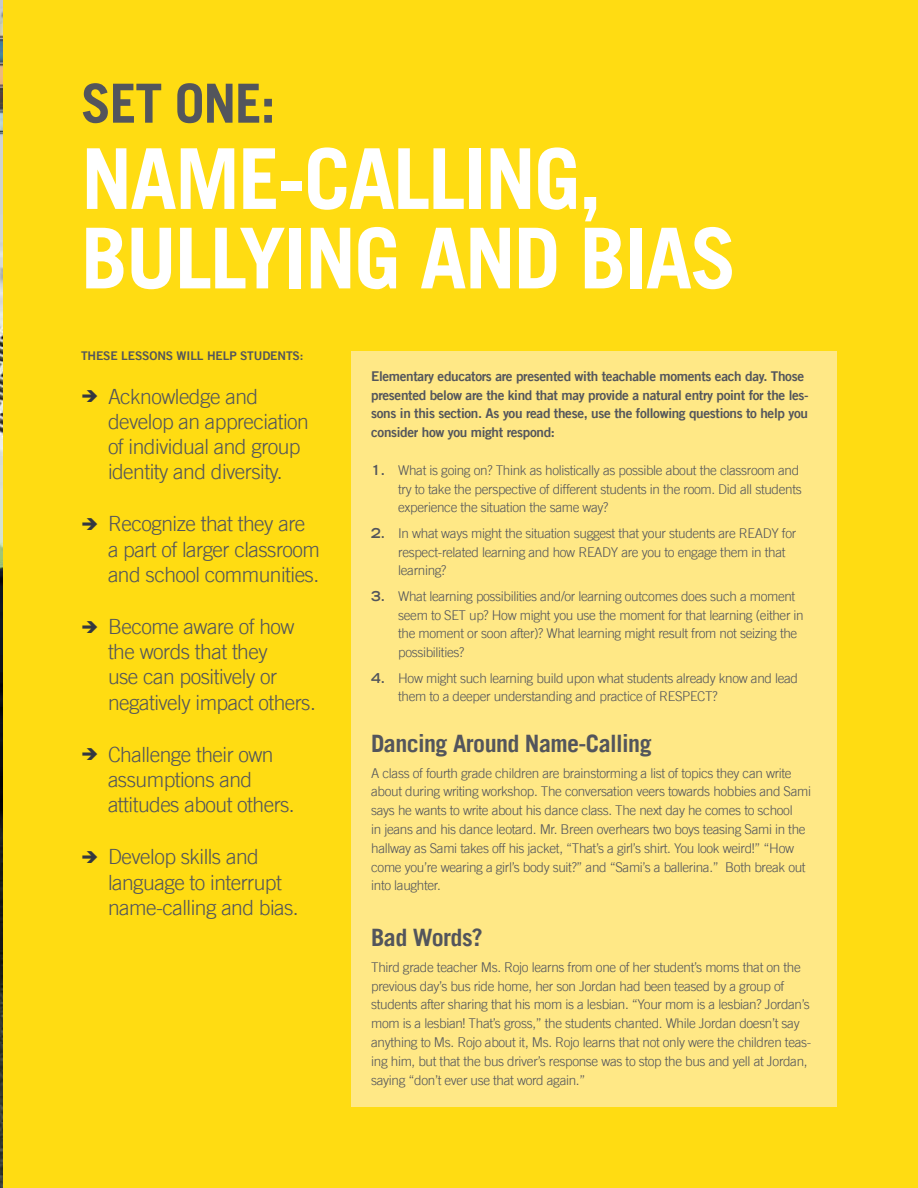
<style>
.page{position:relative;width:918px;height:1188px;background:#ffdc12}
.page>*{position:absolute;margin:0;border:0;box-sizing:border-box;transform-origin:0 0}
.t1{font:700 84px/79.5px "Trade Gothic";letter-spacing:-.025em;color:#fff}
.t2{font:700 54px "Trade Gothic";color:#53555c}
.t3{font:700 24px "Trade Gothic LT";letter-spacing:-.025em;color:#53555c}
.t4{font:300 21px/25.2px "Trade Gothic LT";letter-spacing:-.025em;color:#53555c}
.t5{font:300 13.5px/18.8px "Trade Gothic LT";letter-spacing:-.025em;color:#53555c}
.t6{font:13.5px/18.8px "Trade Gothic LT Bold Two";letter-spacing:-.025em;color:#53555c}
.t7{font:12px "Trade Gothic LT Bold Two";color:#53555c}
.s1{font-weight:700;font-stretch:expanded}
</style>
<div class="page">
<img style="left:0;top:0;width:2px;height:1188px">
<div style="left:351px;top:351px;width:486px;height:756px;background:#ffe886"></div>
<h2 class="t2" style="left:81px;top:70px;width:196px">SET ONE:</h2>
<h1 class="t1" style="left:81px;top:138px;width:305px">NAME-CALLIN</h1>
<h1 class="t1" style="left:81px;top:138px;width:579px;text-indent:453px">G,<br>BULLYING AND BIAS</h1>
<p class="t7" style="left:81px;top:348px;width:15px">These</p>
<p class="t7" style="left:121px;top:348px;width:9px">lessons</p>
<p class="t7" style="left:177px;top:348px;width:8px">will</p>
<p class="t7" style="left:207px;top:348px;width:9px">help</p>
<p class="t7" style="left:240px;top:348px;width:9px">students</p>
<p class="t7" style="left:300px;top:348px;width:5px">:</p>
<h3 class="t4" style="left:108px;top:383px;width:202px">Acknowledge and develop an appreciation of individual and group identity and diversity.</h3>
<h3 class="t4" style="left:108px;top:511px;width:214px">Recognize that they are a part of larger classroom and school communities.</h3>
<h3 class="t4" style="left:108px;top:614px;width:209px">Become aware of how the words that they<br>use can positively or negatively impact others.</h3>
<h3 class="t4" style="left:108px;top:741px;width:188px">Challenge their own assumptions and attitudes about others.</h3>
<h3 class="t4" style="left:108px;top:844px;width:192px">Develop skills and language to interrupt name-calling and bias.</h3>
<p class="t6" style="left:371px;top:367px;width:439px">Elementary educators are presented with teachable moments each day. Those presented below are the kind that may provide a natural entry point for the les&shy;sons in this section. As you read these, use the following questions to help you consider how you might respond:</p>
<p class="t5" style="left:398px;top:460px;width:405px;text-indent:-27px"><span class="s1">1.</span> What is going on? Think as holistically as possible about the classroom and try to take the perspective of different students in the room. Did all students experience the situation the same way?</p>
<p class="t5" style="left:398px;top:523px;width:400px;text-indent:-27px"><span class="s1">2.</span> In what ways might the situation suggest that your students are READY for respect-related learning and how READY are you to engage them in that learning?</p>
<p class="t5" style="left:398px;top:586px;width:407px;text-indent:-27px"><span class="s1">3.</span> What learning possibilities and/or learning outcomes does such a moment seem to SET up? How might you use the moment for that learning (either in the moment or soon after)? What learning might result from not seizing the possibilities?</p>
<p class="t5" style="left:398px;top:668px;width:401px;text-indent:-27px"><span class="s1">4.</span> How might such learning build upon what students already know and lead them to a deeper understanding and practice of RESPECT?</p>
<h3 class="t3" style="left:371px;top:729px;width:282px">Dancing Around Name-Calling</h3>
<p class="t5" style="left:371px;top:763px;width:441px">A class of fourth grade children are brainstorming a list of topics they can write about during writing workshop. The conversation veers towards hobbies and Sami says he wants to write about his dance class. The next day he comes to school<br>in jeans and his dance leotard. Mr. Breen overhears two boys teasing Sami in the hallway as Sami takes off his jacket, “That’s a girl’s shirt. You look weird!” “How come you’re wearing a girl’s body suit?” and “Sami’s a ballerina.” Both break out into laughter.</p>
<h3 class="t3" style="left:371px;top:923px;width:113px">Bad Words?</h3>
<p class="t5" style="left:371px;top:958px;width:442px">Third grade teacher Ms. Rojo learns from one of her student’s moms that on the previous day’s bus ride home, her son Jordan had been teased by a group of students after sharing that his mom is a lesbian. “Your mom is a lesbian? Jordan’s mom is a lesbian! That’s gross,” the students chanted. While Jordan doesn’t say anything to Ms. Rojo about it, Ms. Rojo learns that not only were the children teas&shy;ing him, but that the bus driver’s response was to stop the bus and yell at Jordan, saying “don’t ever use that word again.”</p>
</div>
